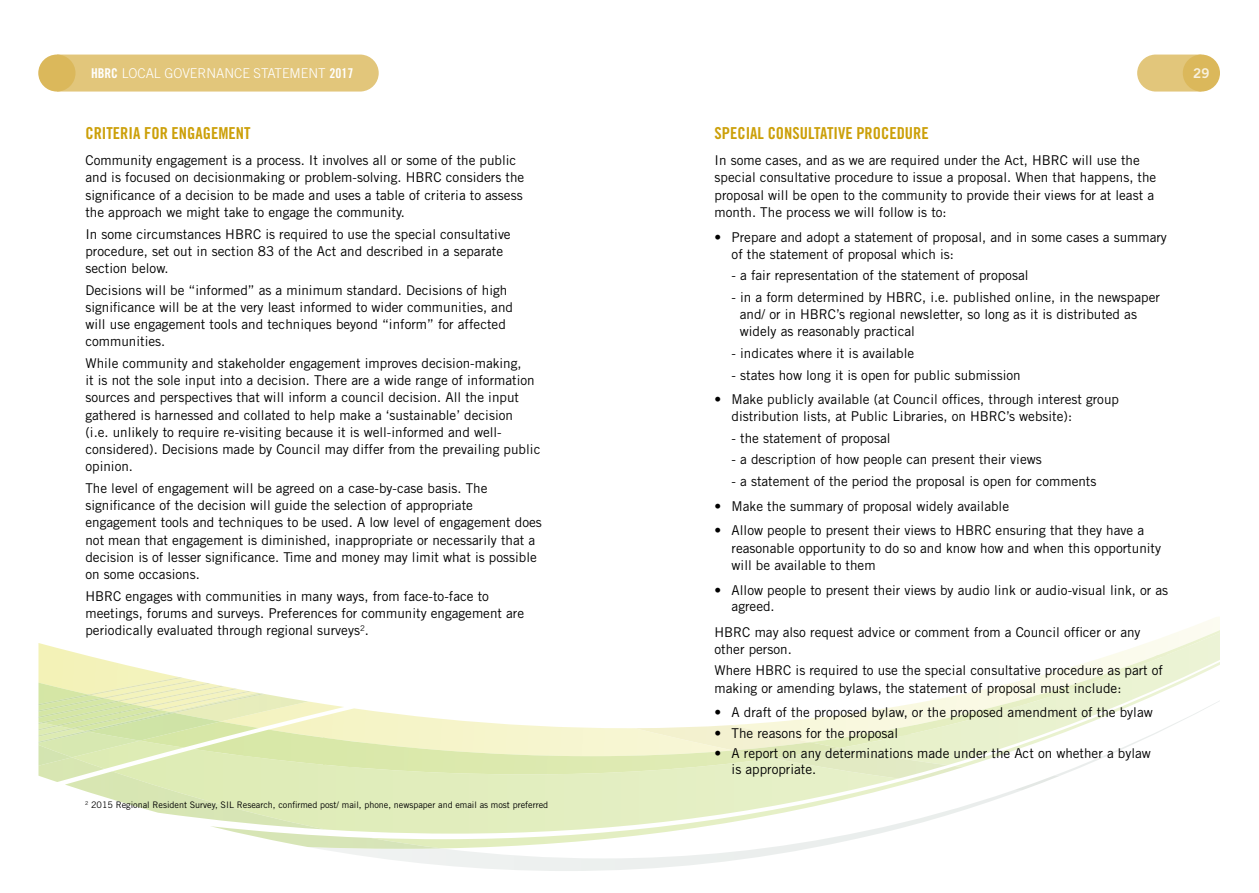
<style>
.page{position:relative;width:1259px;height:893px;background:#fff}
.page>*{position:absolute;margin:0;border:0;box-sizing:border-box;transform-origin:0 0}
.t1{font:16.5px "Trade Gothic LT Maori Bd Cn 20";color:#cca00a}
.t2{font:13.5px/17.2px "Trade Gothic LT Maori";color:#000}
.t3{font:300 13.5px "Trade Gothic LT Maori";color:#fff}
.t4{font:13.5px "Trade Gothic LT Maori Bd 2";color:#fff}
.t5{font:9px "Trade Gothic LT Maori";color:#000}
.s1{font-family:"Trade Gothic LT Maori Bd Cn 20";font-weight:400}
</style>
<div class="page">
<div style="left:61px;top:55px;width:318px;height:37px;background:#e2c67b"></div>
<svg style="left:1137px;top:55px;width:60px;height:37px;background:#e4cb87"></svg>
<div style="left:1182px;top:55px;width:38px;height:37px;background:#dbb85b;border-radius:50%"></div>
<div style="left:38px;top:55px;width:37px;height:37px;background:#dbb85b;border-radius:50%"></div>
<svg style="left:323px;top:757px;width:781px;height:114px"></svg>
<img style="left:38px;top:757px;width:404px;height:92px">
<img style="left:567px;top:841px;width:280px;height:30px">
<img style="left:38px;top:743px;width:1097px;height:14px">
<img style="left:38px;top:745px;width:34px;height:21px">
<img style="left:38px;top:730px;width:1121px;height:13px">
<svg style="left:38px;top:643px;width:1133px;height:87px;background:#ecf1c7"></svg>
<img style="left:56px;top:617px;width:1164px;height:109px">
<svg style="left:158px;top:691px;width:93px;height:19px;background:#eceebf"></svg>
<svg style="left:38px;top:728px;width:36px;height:14px"></svg>
<img style="left:71px;top:710px;width:90px;height:19px">
<img style="left:634px;top:725px;width:176px;height:25px">
<img style="left:773px;top:748px;width:190px;height:33px">
<img style="left:733px;top:742px;width:106px;height:16px">
<img style="left:1014px;top:775px;width:46px;height:15px">
<p class="t3" style="left:91px;top:65px;width:264px"><span class="s1">HBRC</span> LOCAL GOVERNANCE STATEMENT <span class="s1">2017</span></p>
<p class="t4" style="left:1193px;top:65px;width:18px">29</p>
<p class="t1" style="left:85px;top:124px;width:166px">CRITERIA FOR ENGAGEMENT</p>
<p class="t2" style="left:85px;top:152px;width:440px">Community engagement is a process. It involves all or some of the public and is focused on decisionmaking or problem-solving. HBRC considers the significance of a decision to be made and uses a table of criteria to assess the approach we might take to engage the community.</p>
<p class="t2" style="left:85px;top:225px;width:427px">In some circumstances HBRC is required to use the special consultative procedure, set out in section 83 of the Act and described in a separate section below.</p>
<p class="t2" style="left:85px;top:281px;width:429px">Decisions will be “informed” as a minimum standard. Decisions of high significance will be at the very least informed to wider communities, and will use engagement tools and techniques beyond “inform” for affected communities.</p>
<p class="t2" style="left:85px;top:354px;width:456px">While community and stakeholder engagement improves decision-making,<br>it is not the sole input into a decision. There are a wide range of information sources and perspectives that will inform a council decision. All the input gathered is harnessed and collated to help make a ‘sustainable’ decision<br>(i.e. unlikely to require re-visiting because it is well-informed and well&shy;considered). Decisions made by Council may differ from the prevailing public opinion.</p>
<p class="t2" style="left:85px;top:479px;width:458px">The level of engagement will be agreed on a case-by-case basis. The significance of the decision will guide the selection of appropriate engagement tools and techniques to be used. A low level of engagement does not mean that engagement is diminished, inappropriate or necessarily that a decision is of lesser significance. Time and money may limit what is possible on some occasions.</p>
<p class="t2" style="left:85px;top:587px;width:440px">HBRC engages with communities in many ways, from face-to-face to meetings, forums and surveys. Preferences for community engagement are periodically evaluated through regional surveys<sup>2</sup>.</p>
<p class="t5" style="left:85px;top:799px;width:464px"><sup>2</sup> 2015 Regional Resident Survey, SIL Research, confirmed post/ mail, phone, newspaper and email as most preferred</p>
<p class="t1" style="left:714px;top:124px;width:216px">SPECIAL CONSULTATIVE PROCEDURE</p>
<p class="t2" style="left:714px;top:152px;width:443px">In some cases, and as we are required under the Act, HBRC will use the special consultative procedure to issue a proposal. When that happens, the proposal will be open to the community to provide their views for at least a month. The process we will follow is to:</p>
<p class="t2" style="left:731px;top:228px;width:437px;text-indent:-17px">• Prepare and adopt a statement of proposal, and in some cases a summary of the statement of proposal which is:</p>
<p class="t2" style="left:731px;top:267px;width:298px">- a fair representation of the statement of proposal</p>
<p class="t2" style="left:740px;top:288px;width:421px;text-indent:-8px">- in a form determined by HBRC, i.e. published online, in the newspaper and/ or in HBRC’s regional newsletter, so long as it is distributed as widely as reasonably practical</p>
<p class="t2" style="left:731px;top:344px;width:184px">- indicates where it is available</p>
<p class="t2" style="left:731px;top:366px;width:291px">- states how long it is open for public submission</p>
<p class="t2" style="left:731px;top:391px;width:389px;text-indent:-17px">• Make publicly available (at Council offices, through interest group distribution lists, at Public Libraries, on HBRC’s website):</p>
<p class="t2" style="left:731px;top:429px;width:160px">- the statement of proposal</p>
<p class="t2" style="left:731px;top:451px;width:312px">- a description of how people can present their views</p>
<p class="t2" style="left:731px;top:472px;width:366px">- a statement of the period the proposal is open for comments</p>
<p class="t2" style="left:714px;top:497px;width:296px">• Make the summary of proposal widely available</p>
<p class="t2" style="left:731px;top:522px;width:431px;text-indent:-17px">• Allow people to present their views to HBRC ensuring that they have a reasonable opportunity to do so and know how and when this opportunity will be available to them</p>
<p class="t2" style="left:731px;top:581px;width:438px;line-height:16.2px;text-indent:-17px">• Allow people to present their views by audio link or audio-visual link, or as agreed.</p>
<p class="t2" style="left:714px;top:623px;width:427px">HBRC may also request advice or comment from a Council officer or any other person.</p>
<p class="t2" style="left:714px;top:662px;width:450px">Where HBRC is required to use the special consultative procedure as part of making or amending bylaws, the statement of proposal must include:</p>
<p class="t2" style="left:714px;top:704px;width:440px">• A draft of the proposed bylaw, or the proposed amendment of the bylaw</p>
<p class="t2" style="left:714px;top:724px;width:185px">• The reasons for the proposal</p>
<p class="t2" style="left:731px;top:745px;width:421px;line-height:16.2px;text-indent:-17px">• A report on any determinations made under the Act on whether a bylaw is appropriate.</p>
</div>
